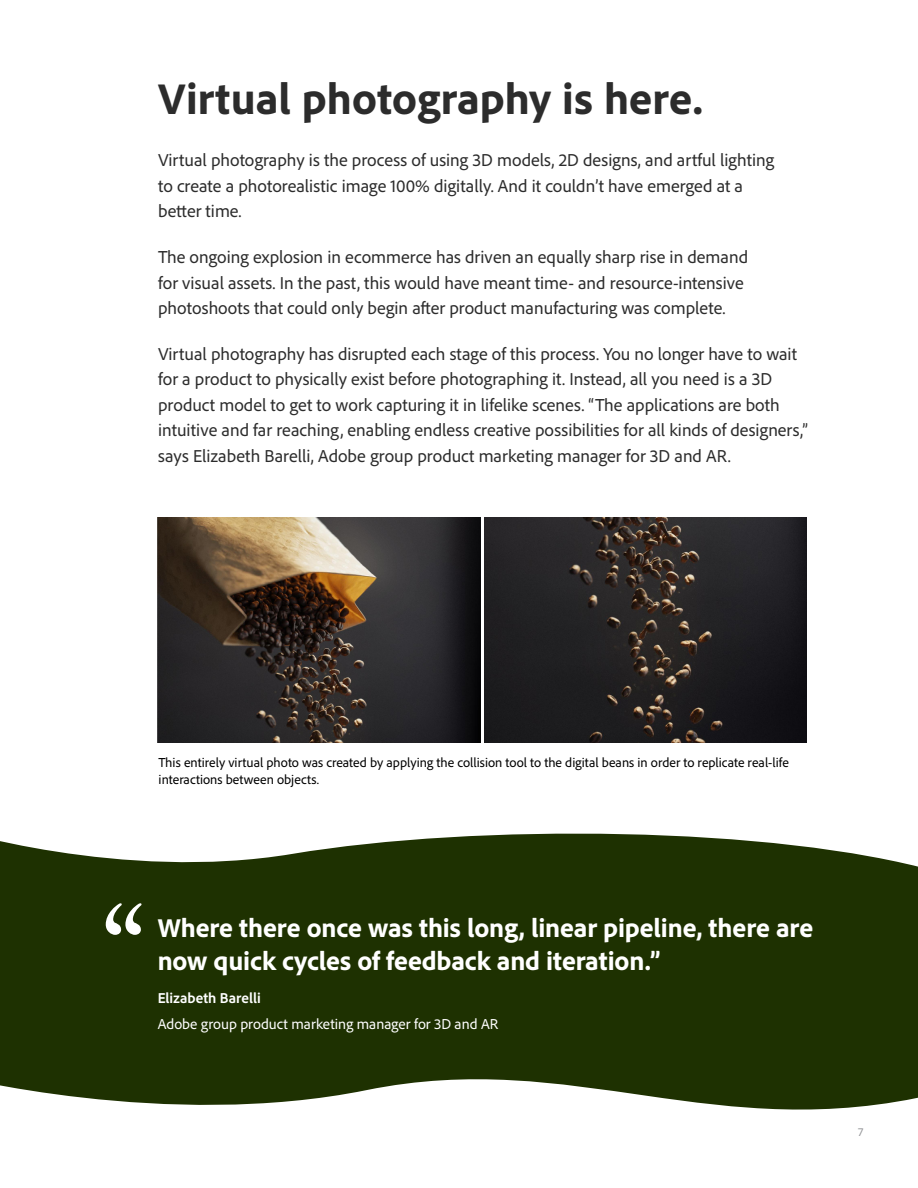
<style>
.page{position:relative;width:918px;height:1188px;background:#fff}
.page>*{position:absolute;margin:0;border:0;box-sizing:border-box;transform-origin:0 0}
.t1{font:800 45px "Adobe Clean";color:#2c2c2c}
.t2{font:800 27px/33px "Adobe Clean";letter-spacing:-.005em;color:#fff}
.t3{font:18px/25.5px "Adobe Clean";color:#2c2c2c}
.t4{font:15px "Adobe Clean";color:#fff}
.t5{font:700 15px "Adobe Clean";letter-spacing:.005em;color:#fff}
.t6{font:13.5px/16.2px "Adobe Clean";color:#000}
.t7{font:12px "Adobe Clean";color:#949598}
</style>
<div class="page">
<svg style="left:0;top:833px;width:918px;height:277px;background:#34451a"></svg>
<svg style="left:106px;top:903px;width:36px;height:32px"></svg>
<img style="left:158px;top:518px;width:322px;height:224px">
<img style="left:484px;top:518px;width:323px;height:224px">
<h1 class="t1" style="left:158px;top:69px;width:546px">Virtual photography is here.</h1>
<p class="t3" style="left:158px;top:147px;width:618px">Virtual photography is the process of using 3D models, 2D designs, and artful lighting to create a photorealistic image 100% digitally. And it couldn’t have emerged at a better time.</p>
<p class="t3" style="left:158px;top:244px;width:592px">The ongoing explosion in ecommerce has driven an equally sharp rise in demand for visual assets. In the past, this would have meant time- and resource-intensive photoshoots that could only begin after product manufacturing was complete.</p>
<p class="t3" style="left:158px;top:341px;width:651px">Virtual photography has disrupted each stage of this process. You no longer have to wait for a product to physically exist before photographing it. Instead, all you need is a 3D product model to get to work capturing it in lifelike scenes. “The applications are both intuitive and far reaching, enabling endless creative possibilities for all kinds of designers,” says Elizabeth Barelli, Adobe group product marketing manager for 3D and AR.</p>
<p class="t6" style="left:159px;top:754px;width:632px">This entirely virtual photo was created by applying the collision tool to the digital beans in order to replicate real-life interactions between objects.</p>
<h2 class="t2" style="left:158px;top:910px;width:657px">Where there once was this long, linear pipeline, there are now quick cycles of feedback and iteration.”</h2>
<p class="t5" style="left:158px;top:988px;width:105px">Elizabeth Barelli</p>
<p class="t4" style="left:158px;top:1014px;width:342px">Adobe group product marketing manager for 3D and AR</p>
<p class="t7" style="left:858px;top:1124px;width:7px">7</p>
</div>
